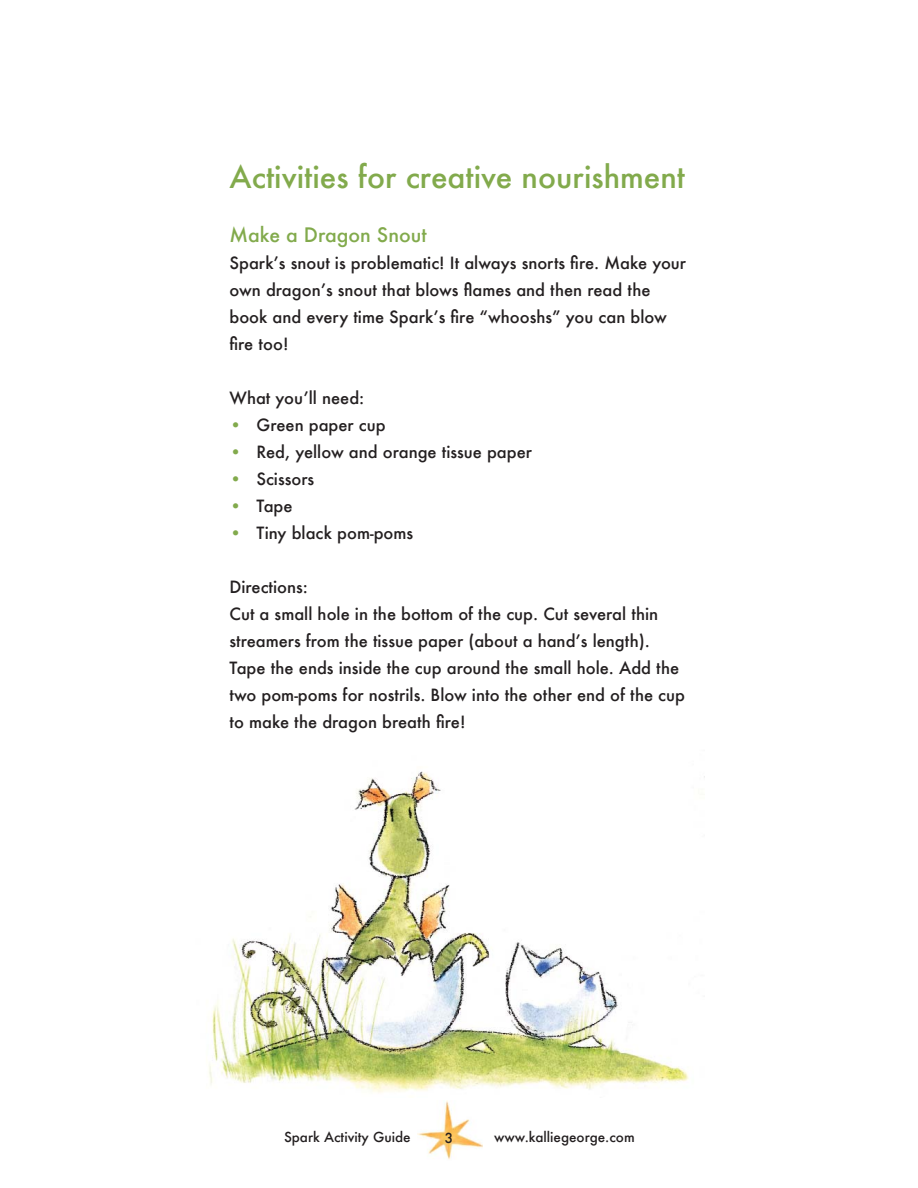
<style>
.page{position:relative;width:918px;height:1188px;background:#fff}
.page>*{position:absolute;margin:0;border:0;box-sizing:border-box;transform-origin:0 0}
.t1{font:500 30px "Futura";color:#82aa4c}
.t2{font:500 19.5px "Futura";color:#82aa4c}
.t3{font:500 16.5px/27px "Futura";color:#231f20}
.t4{font:500 13.5px "Futura";color:#231f20}
.s1{color:#82aa4c}
</style>
<div class="page">
<img style="left:418px;top:1101px;width:65px;height:59px">
<img style="left:209px;top:771px;width:496px;height:322px">
<h1 class="t1" style="left:230px;top:157px;width:457px">Activities for creative nourishment</h1>
<p class="t2" style="left:230px;top:222px;width:199px">Make a Dragon Snout</p>
<p class="t3" style="left:230px;top:249px;width:458px">Sparkʼs snout is problematic! It always snorts fire. Make your own dragonʼs snout that blows flames and then read the book and every time Sparkʼs fire “whooshs” you can blow fire too!</p>
<p class="t3" style="left:230px;top:384px;width:136px">What youʼll need:</p>
<p class="t3" style="left:230px;top:411px;width:158px"><span class="s1">•</span> Green paper cup</p>
<p class="t3" style="left:230px;top:438px;width:304px"><span class="s1">•</span> Red, yellow and orange tissue paper</p>
<p class="t3" style="left:230px;top:465px;width:86px"><span class="s1">•</span> Scissors</p>
<p class="t3" style="left:230px;top:492px;width:65px"><span class="s1">•</span> Tape</p>
<p class="t3" style="left:230px;top:519px;width:185px"><span class="s1">•</span> Tiny black pom-poms</p>
<p class="t3" style="left:229px;top:573px;width:457px">Directions:<br>Cut a small hole in the bottom of the cup. Cut several thin streamers from the tissue paper (about a handʼs length).<br>Tape the ends inside the cup around the small hole. Add the two pom-poms for nostrils. Blow into the other end of the cup to make the dragon breath fire!</p>
<p class="t4" style="left:284px;top:1128px;width:128px">Spark Activity Guide</p>
<p class="t4" style="left:494px;top:1128px;width:142px">www.kalliegeorge.com</p>
<p class="t4" style="left:445px;top:1129px;width:10px">3</p>
</div>
